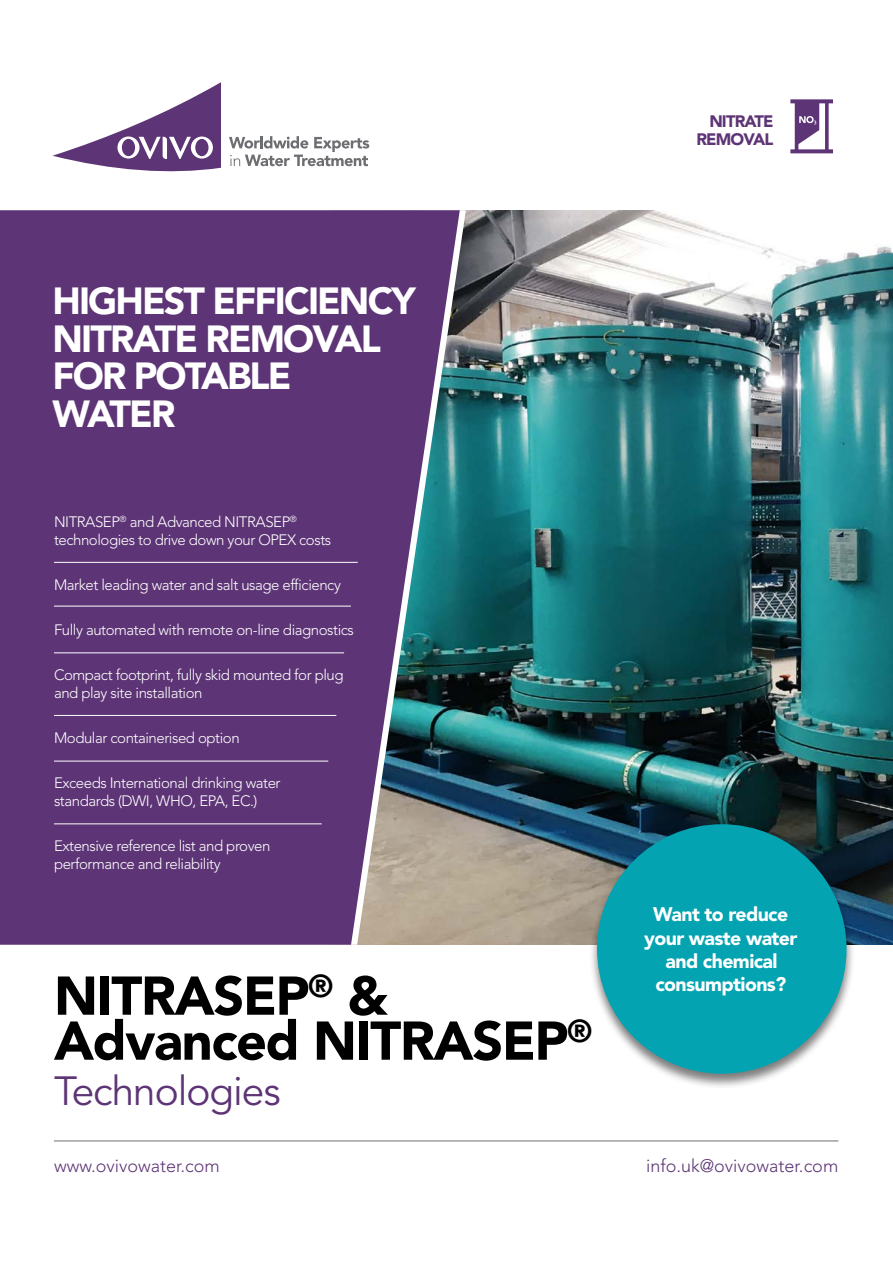
<style>
.page{position:relative;width:893px;height:1263px;background:#fff}
.page>*{position:absolute;margin:0;border:0;box-sizing:border-box;transform-origin:0 0}
.t1{font:900 54px/45px "Avenir LT Std";letter-spacing:-.025em;color:#000}
.t2{font:40.5px "Avenir LT Std";letter-spacing:-.025em;color:#5d3475}
.t3{font:900 37.5px/37.5px "Avenir LT Std";letter-spacing:-.05em;color:#fff}
.t4{font:900 19.5px/23.4px "Avenir LT Std";letter-spacing:-.03em;color:#fff;text-align:center}
.t5{font:300 18px "Avenir LT Std";color:#5d3475}
.t6{font:900 16.5px/18px "Avenir LT Std";letter-spacing:-.05em;color:#5d3475;text-align:right}
.t7{font:300 15px/18px "Avenir LT Std";letter-spacing:-.03em;color:#fff}
</style>
<div class="page">
<img style="left:466px;top:210px;width:427px;height:735px">
<svg style="left:0;top:210px;width:460px;height:735px;background:#5e3e77"></svg>
<hr style="left:54px;top:1140px;width:784px;height:1px;background:#6d6e71">
<svg style="left:53px;top:82px;width:168px;height:90px"></svg>
<div style="left:195px;top:139px;width:13px;height:17px;background:#5d3475;border-radius:50%"></div>
<div style="left:122px;top:139px;width:13px;height:17px;background:#5d3475;border-radius:50%"></div>
<svg style="left:229px;top:136px;width:140px;height:30px"></svg>
<hr style="left:54px;top:606px;width:297px;height:1px;background:#fff">
<hr style="left:54px;top:652px;width:290px;height:1px;background:#fff">
<hr style="left:54px;top:715px;width:282px;height:1px;background:#fff">
<hr style="left:54px;top:761px;width:274px;height:1px;background:#fff">
<hr style="left:54px;top:823px;width:268px;height:1px;background:#fff">
<hr style="left:54px;top:562px;width:304px;height:1px;background:#fff">
<div style="left:588px;top:822px;width:267px;height:266px;background:#000;opacity:.51"></div>
<div style="left:597px;top:824px;width:249px;height:250px;background:#03a3b1;border-radius:50%"></div>
<svg style="left:790px;top:99px;width:43px;height:54px"></svg>
<p class="t6" style="left:696px;top:112px;width:79px">NITRATE<br>REMOVAL</p>
<h3 class="t3" style="left:52px;top:282px;width:365px">HIGHEST EFFICIENCY<br>NITRATE REMOVAL<br>FOR POTABLE<br>WATER</h3>
<p class="t7" style="left:54px;top:512px;width:279px">NITRASEP<sup>®</sup> and Advanced NITRASEP<sup>® </sup>technologies to drive down your OPEX costs</p>
<p class="t7" style="left:54px;top:575px;width:288px">Market leading water and salt usage efficiency</p>
<p class="t7" style="left:54px;top:620px;width:301px">Fully automated with remote on-line diagnostics</p>
<p class="t7" style="left:54px;top:665px;width:291px">Compact footprint, fully skid mounted for plug and play site installation</p>
<p class="t7" style="left:54px;top:728px;width:187px">Modular containerised option</p>
<p class="t7" style="left:54px;top:773px;width:228px">Exceeds International drinking water standards (DWI, WHO, EPA, EC.)</p>
<p class="t7" style="left:54px;top:836px;width:218px">Extensive reference list and proven performance and reliability</p>
<h1 class="t1" style="left:54px;top:973px;width:540px">NITRASEP<sup>®</sup> &amp;<br>Advanced NITRASEP<sup>®</sup></h1>
<h2 class="t2" style="left:54px;top:1067px;width:228px">Technologies</h2>
<h3 class="t4" style="left:644px;top:903px;width:155px">Want to reduce your waste water and chemical consumptions?</h3>
<p class="t5" style="left:54px;top:1155px;width:167px">www.ovivowater.com</p>
<p class="t5" style="left:646px;top:1155px;width:194px">info.uk@ovivowater.com</p>
</div>
